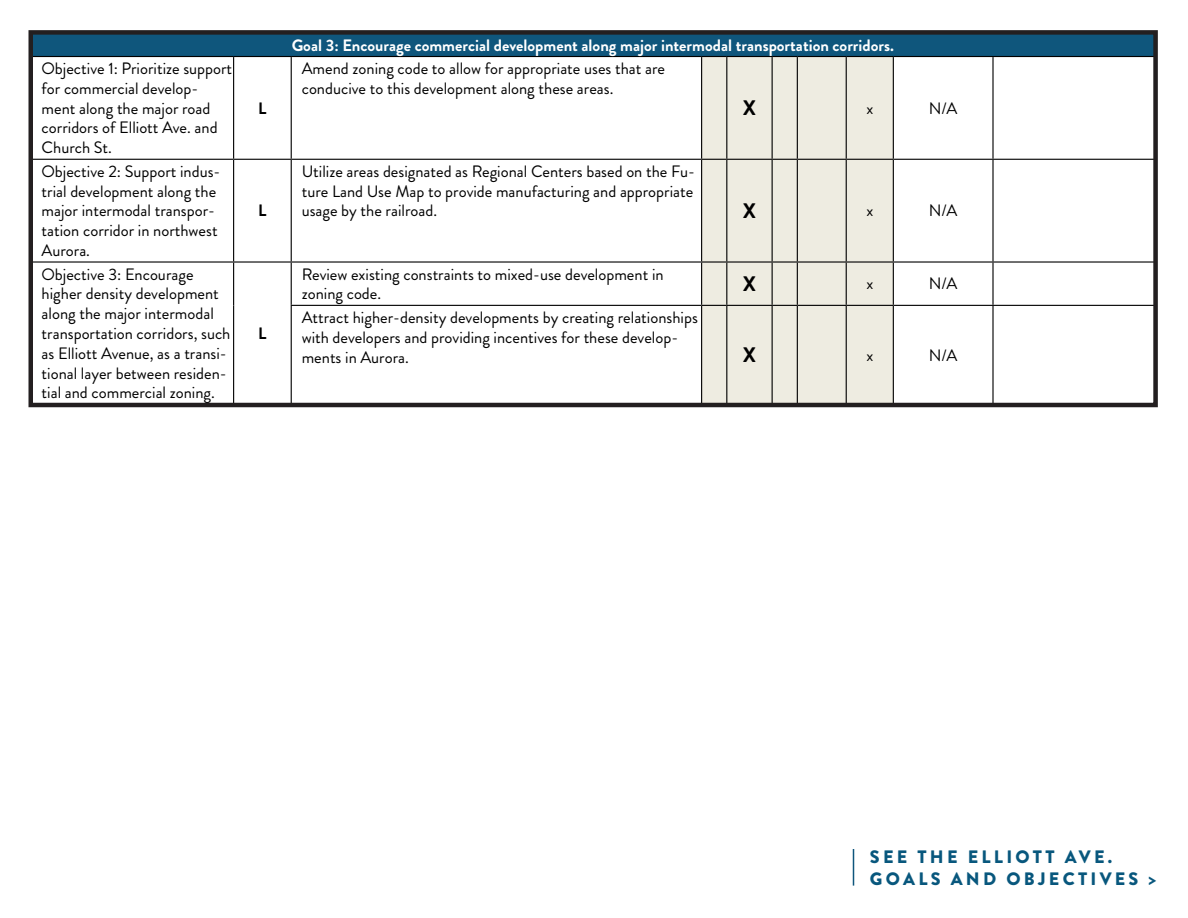
<style>
.page{position:relative;width:1188px;height:918px;background:#fff}
.page>*{position:absolute;margin:0;border:0;box-sizing:border-box;transform-origin:0 0}
.t1{font:700 21px "Brandon Grotesque";color:#000}
.t2{font:900 18px "Brandon Grotesque";letter-spacing:.18em;color:#08577d}
.t3{font:16.5px/19.8px "Brandon Grotesque";color:#000}
.t4{font:700 16.5px "Brandon Grotesque";color:#fff}
.t5{font:700 16.5px "Brandon Grotesque";color:#000}
</style>
<div class="page">
<div style="left:31px;top:33px;width:1123px;height:24px;background:#0f567c"></div>
<div style="left:702px;top:57px;width:191px;height:345px;background:#eeece1"></div>
<hr style="left:233px;top:57px;width:1px;height:102px;background:#000">
<hr style="left:291px;top:57px;width:1px;height:102px;background:#000">
<hr style="left:701px;top:57px;width:1px;height:102px;background:#000">
<hr style="left:726px;top:57px;width:1px;height:102px;background:#000">
<hr style="left:772px;top:57px;width:1px;height:102px;background:#000">
<hr style="left:797px;top:57px;width:1px;height:102px;background:#000">
<hr style="left:846px;top:57px;width:1px;height:102px;background:#000">
<hr style="left:893px;top:57px;width:1px;height:102px;background:#000">
<hr style="left:992px;top:57px;width:2px;height:102px;background:#000">
<hr style="left:233px;top:160px;width:1px;height:101px;background:#000">
<hr style="left:291px;top:160px;width:1px;height:101px;background:#000">
<hr style="left:701px;top:160px;width:1px;height:101px;background:#000">
<hr style="left:726px;top:160px;width:1px;height:101px;background:#000">
<hr style="left:772px;top:160px;width:1px;height:101px;background:#000">
<hr style="left:797px;top:160px;width:1px;height:101px;background:#000">
<hr style="left:846px;top:160px;width:1px;height:101px;background:#000">
<hr style="left:893px;top:160px;width:1px;height:101px;background:#000">
<hr style="left:992px;top:160px;width:2px;height:101px;background:#000">
<hr style="left:233px;top:263px;width:1px;height:42px;background:#000">
<hr style="left:233px;top:305px;width:1px;height:99px;background:#000">
<hr style="left:32px;top:56px;width:202px;height:1px;background:#000">
<hr style="left:234px;top:56px;width:57px;height:1px;background:#000">
<hr style="left:291px;top:56px;width:411px;height:1px;background:#000">
<svg style="left:702px;top:56px;width:25px;height:1px"></svg>
<hr style="left:727px;top:56px;width:45px;height:1px;background:#000">
<svg style="left:772px;top:56px;width:25px;height:1px"></svg>
<hr style="left:797px;top:56px;width:49px;height:1px;background:#000">
<hr style="left:846px;top:56px;width:47px;height:1px;background:#000">
<hr style="left:893px;top:56px;width:100px;height:1px;background:#000">
<hr style="left:993px;top:56px;width:162px;height:1px;background:#000">
<hr style="left:32px;top:159px;width:202px;height:1px;background:#000">
<hr style="left:234px;top:159px;width:57px;height:1px;background:#000">
<hr style="left:291px;top:159px;width:411px;height:1px;background:#000">
<svg style="left:702px;top:159px;width:25px;height:1px"></svg>
<hr style="left:727px;top:159px;width:45px;height:1px;background:#000">
<svg style="left:772px;top:159px;width:25px;height:1px"></svg>
<hr style="left:797px;top:159px;width:49px;height:1px;background:#000">
<hr style="left:846px;top:159px;width:47px;height:1px;background:#000">
<hr style="left:893px;top:159px;width:100px;height:1px;background:#000">
<hr style="left:993px;top:159px;width:162px;height:1px;background:#000">
<hr style="left:32px;top:261px;width:202px;height:2px;background:#000">
<hr style="left:234px;top:261px;width:57px;height:2px;background:#000">
<hr style="left:291px;top:261px;width:411px;height:2px;background:#000">
<hr style="left:702px;top:261px;width:25px;height:2px;background:#000">
<hr style="left:727px;top:261px;width:45px;height:2px;background:#000">
<hr style="left:772px;top:261px;width:25px;height:2px;background:#000">
<hr style="left:797px;top:261px;width:49px;height:2px;background:#000">
<hr style="left:846px;top:261px;width:47px;height:2px;background:#000">
<hr style="left:893px;top:261px;width:100px;height:2px;background:#000">
<hr style="left:993px;top:261px;width:162px;height:2px;background:#000">
<hr style="left:291px;top:263px;width:1px;height:42px;background:#000">
<hr style="left:701px;top:263px;width:1px;height:42px;background:#000">
<hr style="left:726px;top:263px;width:1px;height:42px;background:#000">
<hr style="left:772px;top:263px;width:1px;height:42px;background:#000">
<hr style="left:797px;top:263px;width:1px;height:42px;background:#000">
<hr style="left:846px;top:263px;width:1px;height:42px;background:#000">
<hr style="left:893px;top:263px;width:1px;height:42px;background:#000">
<hr style="left:992px;top:263px;width:2px;height:42px;background:#000">
<hr style="left:291px;top:305px;width:411px;height:1px;background:#000">
<svg style="left:702px;top:305px;width:25px;height:1px"></svg>
<hr style="left:727px;top:305px;width:45px;height:1px;background:#000">
<svg style="left:772px;top:305px;width:25px;height:1px"></svg>
<hr style="left:797px;top:305px;width:49px;height:1px;background:#000">
<hr style="left:846px;top:305px;width:47px;height:1px;background:#000">
<hr style="left:893px;top:305px;width:100px;height:1px;background:#000">
<hr style="left:993px;top:305px;width:162px;height:1px;background:#000">
<hr style="left:291px;top:306px;width:1px;height:98px;background:#000">
<hr style="left:701px;top:306px;width:1px;height:98px;background:#000">
<hr style="left:726px;top:306px;width:1px;height:98px;background:#000">
<hr style="left:772px;top:306px;width:1px;height:98px;background:#000">
<hr style="left:797px;top:306px;width:1px;height:98px;background:#000">
<hr style="left:846px;top:306px;width:1px;height:98px;background:#000">
<hr style="left:893px;top:306px;width:1px;height:98px;background:#000">
<hr style="left:992px;top:306px;width:2px;height:98px;background:#000">
<div style="left:28px;top:30px;width:1130px;height:377px;border:4px solid #231f20"></div>
<hr style="left:853px;top:849px;width:1px;height:37px;background:#0f567c">
<p class="t3" style="left:42px;top:59px;width:192px">Objective 1: Prioritize support for commercial develop&shy;ment along the major road corridors of Elliott Ave. and<br>Church St.</p>
<p class="t3" style="left:42px;top:161px;width:180px">Objective 2: Support indus&shy;trial development along the major intermodal transpor&shy;tation corridor in northwest<br>Aurora.</p>
<p class="t3" style="left:42px;top:264px;width:190px">Objective 3: Encourage higher density development along the major intermodal transportation corridors, such as Elliott Avenue, as a transi&shy;tional layer between residen&shy;tial and commercial zoning.</p>
<p class="t5" style="left:258px;top:96px;width:10px">L</p>
<p class="t5" style="left:258px;top:199px;width:10px">L</p>
<p class="t5" style="left:258px;top:322px;width:10px">L</p>
<p class="t4" style="left:292px;top:33px;width:604px">Goal 3: Encourage commercial development along major intermodal transportation corridors.</p>
<p class="t3" style="left:302px;top:59px;width:365px">Amend zoning code to allow for appropriate uses that are conducive to this development along these areas.</p>
<p class="t3" style="left:302px;top:161px;width:395px;text-align:justify">Utilize areas designated as Regional Centers based on the Fu&shy;ture Land Use Map to provide manufacturing and appropriate usage by the railroad.</p>
<p class="t1" style="left:743px;top:93px;width:15px">X</p>
<p class="t3" style="left:866px;top:98px;width:8px">x</p>
<p class="t3" style="left:929px;top:98px;width:30px">N/A</p>
<p class="t1" style="left:743px;top:196px;width:15px">X</p>
<p class="t3" style="left:866px;top:201px;width:8px">x</p>
<p class="t3" style="left:929px;top:201px;width:30px">N/A</p>
<p class="t3" style="left:302px;top:264px;width:363px">Review existing constraints to mixed-use development in zoning code.</p>
<p class="t1" style="left:743px;top:269px;width:15px">X</p>
<p class="t3" style="left:866px;top:274px;width:8px">x</p>
<p class="t3" style="left:929px;top:274px;width:30px">N/A</p>
<p class="t3" style="left:302px;top:308px;width:398px">Attract higher-density developments by creating relationships with developers and providing incentives for these develop&shy;ments in Aurora.</p>
<p class="t1" style="left:743px;top:340px;width:15px">X</p>
<p class="t3" style="left:866px;top:345px;width:8px">x</p>
<p class="t3" style="left:929px;top:345px;width:30px">N/A</p>
<p class="t2" style="left:870px;top:844px;width:244px">SEE THE ELLIOTT AVE.</p>
<p class="t2" style="left:870px;top:866px;width:288px">GOALS AND OBJECTIVES &gt;</p>
</div>
